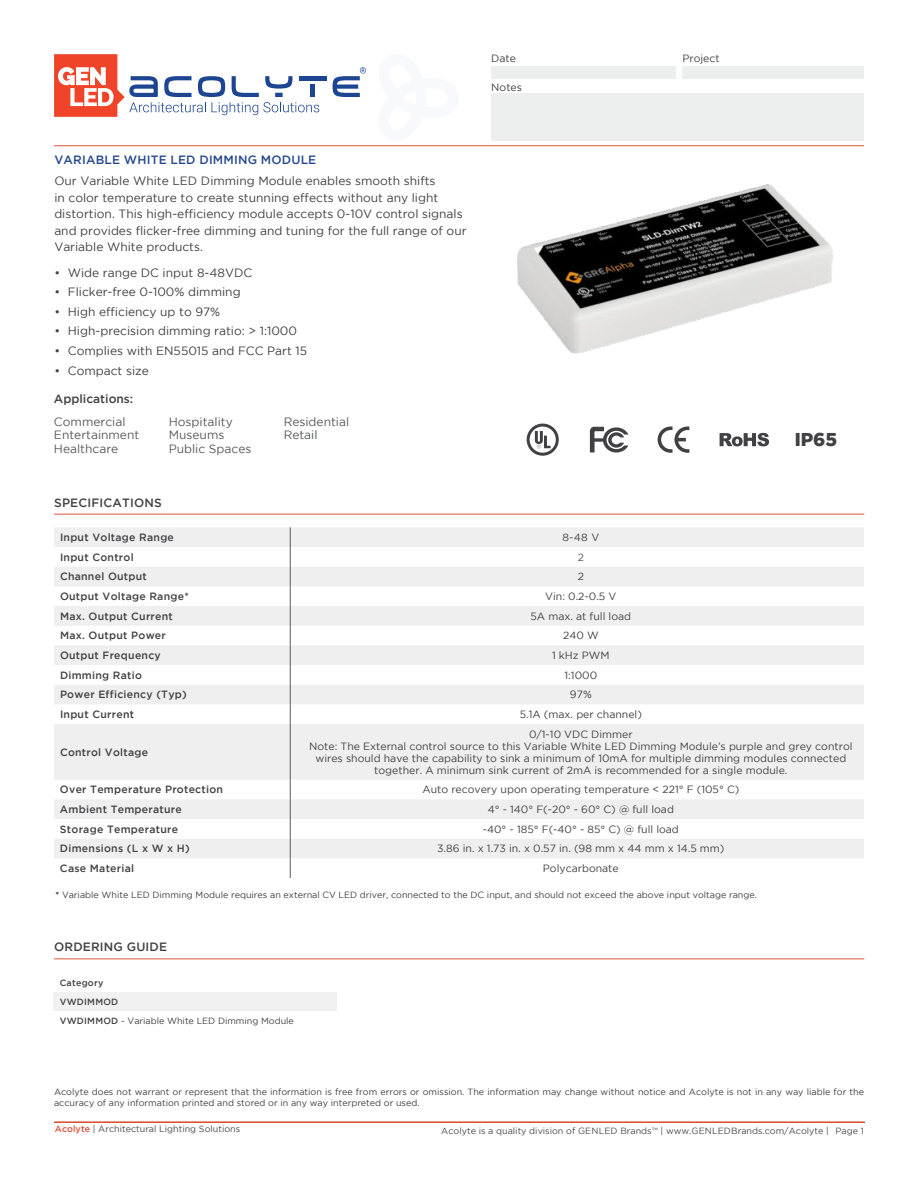
<style>
.page{position:relative;width:918px;height:1188px;background:#fff}
.page>*{position:absolute;margin:0;border:0;box-sizing:border-box;transform-origin:0 0}
.t1{font:900 18.6px "Gotham";color:#414042}
.t2{font:12px/16.5px "Gotham";color:#414042}
.t3{font:12px "Gotham";color:#58595b}
.t4{font:500 12px "Gotham";letter-spacing:.015em;color:#414042}
.t5{font:500 12px "Gotham";letter-spacing:.015em;color:#26478e}
.t6{font:10.5px/12px "Gotham";color:#414042;text-align:center}
.t7{font:500 10.5px "Gotham";letter-spacing:.025em;color:#414042}
.t8{font:10.5px "Gotham";color:#58595b}
.t9{font:9px/18.6px "Gotham";color:#414042}
.t10{font:9px "Gotham";color:#4a4a4b}
.s1{font-weight:700}
.s2{font-weight:500}
.s3{font-weight:500;color:#db5337}
.s4{color:#58595b}
</style>
<div class="page">
<div style="left:491px;top:66px;width:185px;height:12px;background:#edeeee"></div>
<div style="left:682px;top:66px;width:182px;height:12px;background:#edeeee"></div>
<div style="left:491px;top:93px;width:373px;height:47px;background:#edeeee"></div>
<hr style="left:54px;top:146px;width:810px;height:1px;background:#db5336">
<svg style="left:54px;top:54px;width:265px;height:63px"></svg>
<div style="left:310px;top:85px;width:5px;height:12px;background:#1d4592"></div>
<hr style="left:299px;top:76px;width:27px;height:4px;background:#1d4592">
<svg style="left:333px;top:67px;width:33px;height:30px"></svg>
<hr style="left:54px;top:1122px;width:811px;height:1px;background:#db5337">
<hr style="left:54px;top:959px;width:810px;height:1px;background:#db5336">
<hr style="left:54px;top:514px;width:810px;height:1px;background:#db5336">
<div style="left:54px;top:992px;width:283px;height:19px;background:#f1f1f2"></div>
<img style="left:517px;top:184px;width:316px;height:170px">
<svg style="left:54px;top:527px;width:810px;height:331px;fill:#efeff0"></svg>
<svg style="left:290px;top:527px;width:1px;height:197px"></svg>
<hr style="left:290px;top:724px;width:1px;height:56px;background:#58595b">
<svg style="left:290px;top:780px;width:1px;height:98px"></svg>
<svg style="left:658px;top:427px;width:31px;height:26px"></svg>
<svg style="left:720px;top:433px;width:49px;height:13px"></svg>
<svg style="left:590px;top:427px;width:38px;height:26px"></svg>
<svg style="left:527px;top:424px;width:32px;height:32px"></svg>
<p class="t5" style="left:54px;top:153px;width:263px">VARIABLE WHITE LED DIMMING MODULE</p>
<p class="t2" style="left:54px;top:173px;width:414px">Our Variable White LED Dimming Module enables smooth shifts<br>in color temperature to create stunning effects without any light distortion. This high-efficiency module accepts 0-10V control signals and provides flicker-free dimming and tuning for the full range of our Variable White products.</p>
<p class="t2" style="left:54px;top:264px;width:199px">• Wide range DC input 8-48VDC</p>
<p class="t2" style="left:54px;top:284px;width:188px">• Flicker-free 0-100% dimming</p>
<p class="t2" style="left:54px;top:303px;width:167px">• High efficiency up to 97%</p>
<p class="t2" style="left:54px;top:323px;width:244px">• High-precision dimming ratio: &gt; 1:1000</p>
<p class="t2" style="left:54px;top:342px;width:254px">• Complies with EN55015 and FCC Part 15</p>
<p class="t2" style="left:54px;top:362px;width:96px">• Compact size</p>
<p class="t4" style="left:54px;top:392px;width:81px">Applications:</p>
<p class="t3" style="left:54px;top:415px;width:73px">Commercial</p>
<p class="t3" style="left:169px;top:415px;width:66px">Hospitality</p>
<p class="t3" style="left:284px;top:415px;width:67px">Residential</p>
<p class="t3" style="left:54px;top:428px;width:87px">Entertainment</p>
<p class="t3" style="left:169px;top:428px;width:57px">Museums</p>
<p class="t3" style="left:284px;top:428px;width:35px">Retail</p>
<p class="t3" style="left:54px;top:442px;width:66px">Healthcare</p>
<p class="t3" style="left:169px;top:442px;width:84px">Public Spaces</p>
<p class="t4" style="left:54px;top:496px;width:109px">SPECIFICATIONS</p>
<p class="t6" style="left:491px;top:52px;width:26px">Date</p>
<p class="t6" style="left:491px;top:81px;width:32px">Notes</p>
<p class="t6" style="left:682px;top:52px;width:39px">Project</p>
<h1 class="t1" style="left:795px;top:429px;width:44px">IP65</h1>
<p class="t7" style="left:60px;top:531px;width:115px">Input Voltage Range</p>
<p class="t6" style="left:562px;top:531px;width:38px">8-48 V</p>
<p class="t7" style="left:60px;top:551px;width:75px">Input Control</p>
<p class="t8" style="left:578px;top:551px;width:8px">2</p>
<p class="t7" style="left:60px;top:571px;width:88px">Channel Output</p>
<p class="t6" style="left:578px;top:571px;width:8px">2</p>
<p class="t7" style="left:60px;top:590px;width:130px">Output Voltage Range*</p>
<p class="t6" style="left:545px;top:590px;width:73px">Vin: 0.2-0.5 V</p>
<p class="t7" style="left:60px;top:610px;width:114px">Max. Output Current</p>
<p class="t6" style="left:531px;top:610px;width:102px">5A max. at full load</p>
<p class="t7" style="left:60px;top:630px;width:107px">Max. Output Power</p>
<p class="t6" style="left:563px;top:630px;width:37px">240 W</p>
<p class="t7" style="left:60px;top:649px;width:102px">Output Frequency</p>
<p class="t6" style="left:552px;top:649px;width:59px">1 kHz PWM</p>
<p class="t7" style="left:60px;top:669px;width:83px">Dimming Ratio</p>
<p class="t6" style="left:565px;top:669px;width:34px">1:1000</p>
<p class="t7" style="left:60px;top:689px;width:128px">Power Efficiency (Typ)</p>
<p class="t6" style="left:570px;top:689px;width:23px">97%</p>
<p class="t7" style="left:60px;top:708px;width:76px">Input Current</p>
<p class="t6" style="left:520px;top:708px;width:124px">5.1A (max. per channel)</p>
<p class="t7" style="left:60px;top:746px;width:90px">Control Voltage</p>
<p class="t6" style="left:309px;top:728px;width:545px">0/1-10 VDC Dimmer<br>Note: The External control source to this Variable White LED Dimming Module’s purple and grey control wires should have the capability to sink a minimum of 10mA for multiple dimming modules connected together. A minimum sink current of 2mA is recommended for a single module.</p>
<p class="t7" style="left:60px;top:784px;width:165px">Over Temperature Protection</p>
<p class="t6" style="left:422px;top:784px;width:318px">Auto recovery upon operating temperature &lt; 221° F (105° C)</p>
<p class="t7" style="left:60px;top:803px;width:123px">Ambient Temperature</p>
<p class="t6" style="left:488px;top:803px;width:188px">4° - 140° F(-20° - 60° C) @ full load</p>
<p class="t7" style="left:60px;top:823px;width:120px">Storage Temperature</p>
<p class="t6" style="left:483px;top:823px;width:198px">-40° - 185° F(-40° - 85° C) @ full load</p>
<p class="t7" style="left:60px;top:843px;width:131px">Dimensions (L x W x H)</p>
<p class="t6" style="left:437px;top:843px;width:289px">3.86 in. x 1.73 in. x 0.57 in. (98 mm x 44 mm x 14.5 mm)</p>
<p class="t7" style="left:60px;top:862px;width:76px">Case Material</p>
<p class="t6" style="left:543px;top:862px;width:77px">Polycarbonate</p>
<p class="t9" style="left:55px;top:885px;width:703px"><span class="s1">*</span> Variable White LED Dimming Module requires an external CV LED driver, connected to the DC input, and should not exceed the above input voltage range.</p>
<p class="t4" style="left:54px;top:940px;width:115px">ORDERING GUIDE</p>
<p class="t9" style="left:60px;top:974px;width:236px"><span class="s2">Category<br>VWDIMMOD<br>VWDIMMOD</span> - Variable White LED Dimming Module</p>
<p class="t9" style="left:54px;top:1086px;width:812px;line-height:10.8px">Acolyte does not warrant or represent that the information is free from errors or omission. The information may change without notice and Acolyte is not in any way liable for the accuracy of any information printed and stored or in any way interpreted or used.</p>
<p class="t10" style="left:55px;top:1124px;width:187px"><span class="s3">Acolyte</span> | Architectural Lighting Solutions</p>
<p class="t10" style="left:441px;top:1126px;width:424px">Acolyte is a quality division of GENLED Brands<span class="s4">™</span> | www.GENLEDBrands.com/Acolyte | Page 1</p>
</div>
